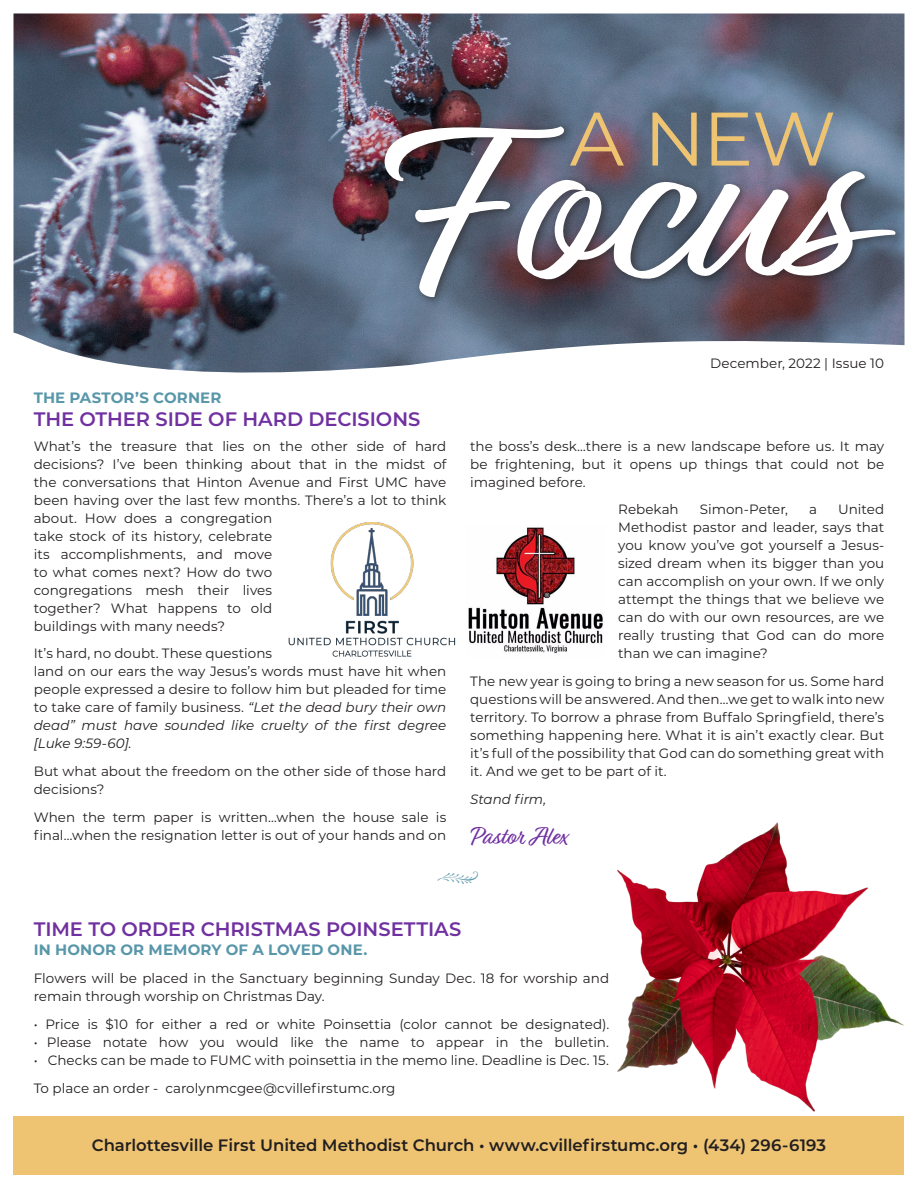
<style>
.page{position:relative;width:918px;height:1188px;background:#fff}
.page>*{position:absolute;margin:0;border:0;box-sizing:border-box;transform-origin:0 0}
.title2{font:247.05px "Relation Two";color:#fff}
.t1{font:75.6px "Montserrat";color:#eec472}
.Scripture{font:25.5px "Relation Two";letter-spacing:-.01em;color:#7030a0}
.t2{font:600 19.5px "Montserrat";letter-spacing:-.005em;color:#7030a0}
.t3{font:600 16.5px "Montserrat";letter-spacing:-.005em;color:#231f20}
.t4{font:700 15px "Montserrat";letter-spacing:.01em;color:#5896a9}
.t5{font:13.5px/18px "Montserrat";color:#231f20}
.t6{font:italic 13.5px "Montserrat";letter-spacing:-.01em;color:#231f20}
.s1{font-style:italic}
</style>
<div class="page">
<img style="left:14px;top:14px;width:890px;height:359px">
<div style="left:379px;top:121px;width:526px;height:186px;background:#231f20;opacity:.6"></div>
<img style="left:288px;top:522px;width:168px;height:135px">
<img style="left:468px;top:527px;width:135px;height:127px">
<img style="left:617px;top:822px;width:287px;height:290px">
<div style="left:14px;top:1116px;width:890px;height:58px;background:#eec472"></div>
<p class="t1" style="left:570px;top:87px;width:268px">A NEW</p>
<p class="title2" style="left:392px;top:41px;width:463px">Focus</p>
<h3 class="t4" style="left:34px;top:387px;width:189px">THE PASTOR’S CORNER</h3>
<h2 class="t2" style="left:34px;top:405px;width:388px">THE OTHER SIDE OF HARD DECISIONS</h2>
<p class="t5" style="left:34px;top:436px;width:414px">What’s the treasure that lies on the other side of hard decisions? I’ve been thinking about that in the midst of the conversations that Hinton Avenue and First UMC have been having over the last few months. There’s a lot to think about. How does a congregation<br>take stock of its history, celebrate<br>its accomplishments, and move<br>to what comes next? How do two<br>congregations mesh their lives<br>together? What happens to old<br>buildings with many needs?</p>
<p class="t5" style="left:34px;top:644px;width:414px">It’s hard, no doubt. These questions<br>land on our ears the way Jesus’s words must have hit when people expressed a desire to follow him but pleaded for time to take care of family business. <span class="s1">“Let the dead bury their own dead” must have sounded like cruelty of the first degree [Luke 9:59-60].</span></p>
<p class="t5" style="left:34px;top:762px;width:414px">But what about the freedom on the other side of those hard decisions?</p>
<p class="t5" style="left:34px;top:808px;width:414px">When the term paper is written…when the house sale is final…when the resignation letter is out of your hands and on</p>
<p class="t5" style="left:710px;top:354px;width:176px">December, 2022 | Issue 10</p>
<p class="t5" style="left:470px;top:436px;width:416px;text-align:justify">the boss’s desk…there is a new landscape before us. It may be frightening, but it opens up things that could not be imagined before.</p>
<p class="t5" style="left:618px;top:500px;width:62px">Rebekah</p>
<p class="t5" style="left:700px;top:500px;width:90px">Simon-Peter,</p>
<p class="t5" style="left:809px;top:500px;width:9px">a</p>
<p class="t5" style="left:618px;top:500px;width:268px;text-align:justify;text-indent:220px">United Methodist pastor and leader, says that you know you’ve got yourself a Jesus&shy;sized dream when its bigger than you can accomplish on your own. If we only attempt the things that we believe we can do with our own resources, are we really trusting that God can do more than we can imagine?</p>
<p class="t5" style="left:470px;top:672px;width:416px;text-align:justify">The new year is going to bring a new season for us. Some hard questions will be answered. And then…we get to walk into new territory. To borrow a phrase from Buffalo Springfield, there’s something happening here. What it is ain’t exactly clear. But it’s full of the possibility that God can do something great with it. And we get to be part of it.</p>
<p class="t6" style="left:470px;top:790px;width:78px">Stand firm,</p>
<p class="Scripture" style="left:470px;top:819px;width:98px">Pastor Alex</p>
<h2 class="t2" style="left:34px;top:915px;width:429px">TIME TO ORDER CHRISTMAS POINSETTIAS</h2>
<h3 class="t4" style="left:34px;top:939px;width:335px">IN HONOR OR MEMORY OF A LOVED ONE.</h3>
<p class="t5" style="left:34px;top:969px;width:577px">Flowers will be placed in the Sanctuary beginning Sunday Dec. 18 for worship and remain through worship on Christmas Day.</p>
<p class="t5" style="left:34px;top:1015px;width:577px">• Price is $10 for either a red or white Poinsettia (color cannot be designated).</p>
<p class="t5" style="left:34px;top:1033px;width:577px">• Please notate how you would like the name to appear in the bulletin.</p>
<p class="t5" style="left:34px;top:1051px;width:577px">• Checks can be made to FUMC with poinsettia in the memo line. Deadline is Dec. 15.</p>
<p class="t5" style="left:34px;top:1078px;width:363px">To place an order - carolynmcgee@cvillefirstumc.org</p>
<p class="t3" style="left:92px;top:1133px;width:736px">Charlottesville First United Methodist Church • www.cvillefirstumc.org • (434) 296-6193</p>
</div>
